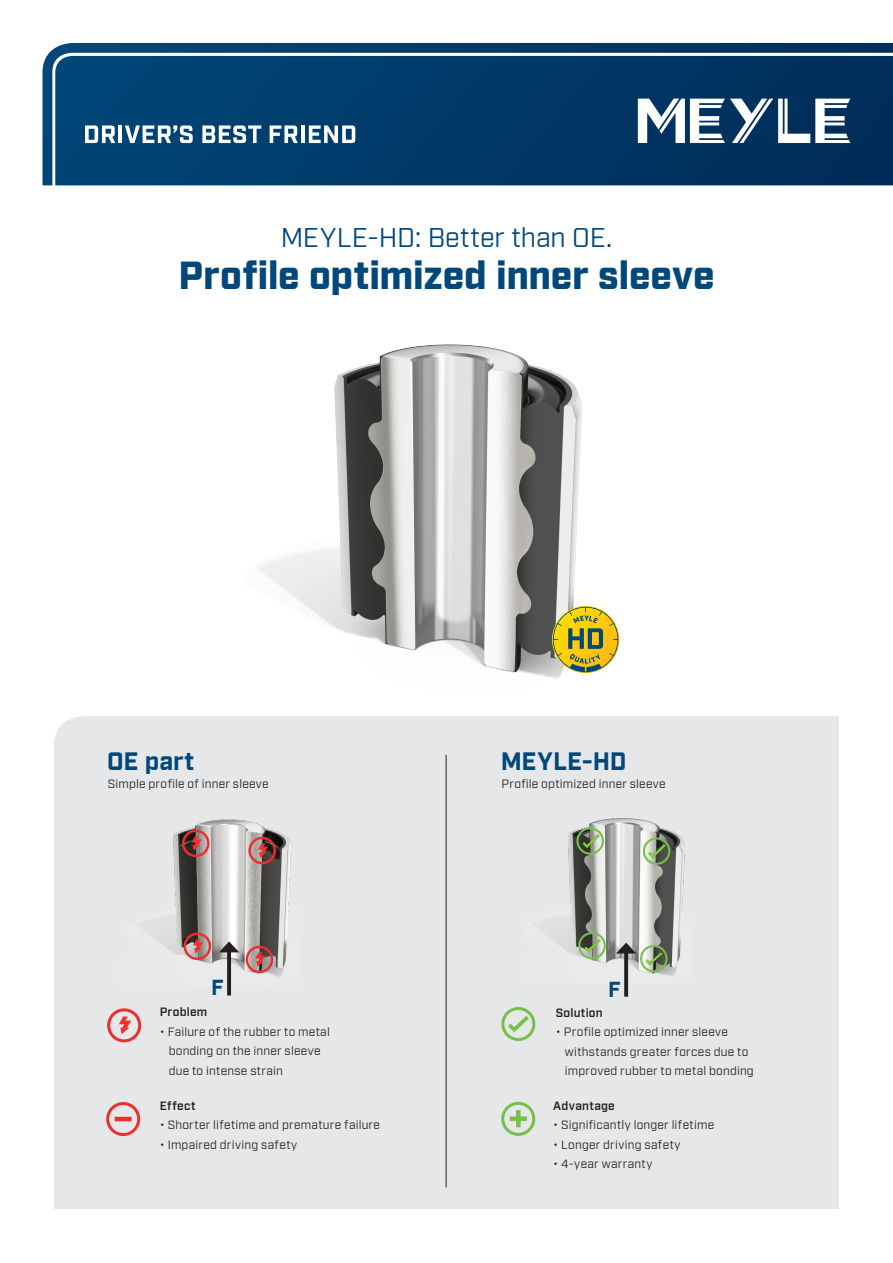
<style>
.page{position:relative;width:893px;height:1263px;background:#fff}
.page>*{position:absolute;margin:0;border:0;box-sizing:border-box;transform-origin:0 0}
.t1{font:900 39px "Industry Meyle";color:#00477a}
.t2{font:27px "Industry Meyle";letter-spacing:.005em;color:#00477a}
.t3{font:700 25.05px "Industry Meyle";letter-spacing:.005em;color:#00477a}
.t4{font:700 21.6px "Industry Meyle";color:#00477a}
.t5{font:12px/19.5px "Industry Meyle";letter-spacing:.02em;color:#231f20}
.t6{font:600 12px "Industry Meyle";letter-spacing:.025em;color:#231f20}
</style>
<div class="page">
<div style="left:54px;top:716px;width:785px;height:91px;background:#e6e7e9"></div>
<div style="left:54px;top:807px;width:785px;height:402px;background:#e6e7e9"></div>
<hr style="left:446px;top:755px;width:1px;height:432px;background:#231f20">
<div style="left:107px;top:1008px;width:34px;height:34px;border:3px solid #ee2d2d;border-radius:50%"></div>
<svg style="left:119px;top:1016px;width:12px;height:18px"></svg>
<div style="left:106px;top:1102px;width:34px;height:34px;border:3px solid #ee2d2d;border-radius:50%"></div>
<hr style="left:115px;top:1117px;width:17px;height:4px;background:#ee2d2d">
<div style="left:501px;top:1102px;width:34px;height:34px;border:3px solid #76c047;border-radius:50%"></div>
<div style="left:510px;top:1116px;width:17px;height:5px;background:#76c047"></div>
<div style="left:516px;top:1110px;width:5px;height:17px;background:#76c047"></div>
<img style="left:258px;top:344px;width:336px;height:335px">
<svg style="left:553px;top:607px;width:65px;height:65px;background:#c3b345"></svg>
<img style="left:160px;top:819px;width:132px;height:158px">
<svg style="left:227px;top:952px;width:4px;height:43px"></svg>
<svg style="left:219px;top:941px;width:20px;height:11px"></svg>
<div style="left:184px;top:932px;width:27px;height:28px;border:2px solid #ee2d2d;border-radius:50%"></div>
<svg style="left:193px;top:939px;width:10px;height:14px"></svg>
<div style="left:182px;top:830px;width:28px;height:27px;border:2px solid #ee2d2d;border-radius:50%"></div>
<svg style="left:191px;top:836px;width:11px;height:14px"></svg>
<div style="left:248px;top:837px;width:28px;height:27px;border:2px solid #ee2d2d;border-radius:50%"></div>
<svg style="left:258px;top:843px;width:10px;height:15px"></svg>
<div style="left:246px;top:946px;width:27px;height:27px;border:2px solid #ee2d2d;border-radius:50%"></div>
<svg style="left:255px;top:952px;width:10px;height:14px"></svg>
<img style="left:556px;top:818px;width:129px;height:164px">
<svg style="left:624px;top:953px;width:4px;height:44px"></svg>
<svg style="left:616px;top:943px;width:20px;height:10px"></svg>
<div style="left:578px;top:932px;width:28px;height:27px;border:2px solid #76c047;border-radius:50%"></div>
<img style="left:584px;top:939px;width:17px;height:14px">
<div style="left:576px;top:827px;width:28px;height:28px;border:2px solid #76c047;border-radius:50%"></div>
<img style="left:582px;top:834px;width:17px;height:14px">
<div style="left:643px;top:837px;width:27px;height:28px;border:2px solid #76c047;border-radius:50%"></div>
<img style="left:649px;top:845px;width:16px;height:13px">
<div style="left:640px;top:945px;width:28px;height:27px;border:2px solid #76c047;border-radius:50%"></div>
<img style="left:646px;top:952px;width:17px;height:14px">
<svg style="left:43px;top:43px;width:850px;height:142px;background:#073f6d"></svg>
<svg style="left:638px;top:99px;width:212px;height:44px"></svg>
<svg style="left:85px;top:125px;width:30px;height:18px"></svg>
<hr style="left:118px;top:125px;width:4px;height:18px;background:#fff">
<svg style="left:125px;top:125px;width:68px;height:18px"></svg>
<svg style="left:202px;top:125px;width:59px;height:18px"></svg>
<svg style="left:270px;top:125px;width:28px;height:18px"></svg>
<hr style="left:301px;top:125px;width:4px;height:18px;background:#fff">
<svg style="left:309px;top:125px;width:46px;height:18px"></svg>
<div style="left:501px;top:1007px;width:34px;height:34px;border:3px solid #76c047;border-radius:50%"></div>
<svg style="left:504px;top:1012px;width:29px;height:23px"></svg>
<h2 class="t2" style="left:281px;top:221px;width:333px">MEYLE-HD: Better than OE.</h2>
<h1 class="t1" style="left:178px;top:252px;width:538px">Profile optimized inner sleeve</h1>
<h3 class="t3" style="left:107px;top:746px;width:88px">OE part</h3>
<p class="t5" style="left:108px;top:774px;width:162px">Simple profile of inner sleeve</p>
<h3 class="t3" style="left:501px;top:746px;width:127px">MEYLE-HD</h3>
<p class="t5" style="left:501px;top:774px;width:166px">Profile optimized inner sleeve</p>
<h3 class="t4" style="left:211px;top:975px;width:14px">F</h3>
<h3 class="t4" style="left:608px;top:976px;width:14px">F</h3>
<p class="t6" style="left:160px;top:1005px;width:49px">Problem</p>
<p class="t5" style="left:169px;top:1022px;width:163px;text-indent:-9px">• Failure of the rubber to metal bonding on the inner sleeve due to intense strain</p>
<p class="t6" style="left:160px;top:1098px;width:37px">Effect</p>
<p class="t5" style="left:160px;top:1116px;width:222px">• Shorter lifetime and premature failure</p>
<p class="t5" style="left:160px;top:1135px;width:139px">• Impaired driving safety</p>
<p class="t6" style="left:556px;top:1005px;width:48px">Solution</p>
<p class="t5" style="left:565px;top:1022px;width:190px;text-indent:-9px">• Profile optimized inner sleeve withstands greater forces due to improved rubber to metal bonding</p>
<p class="t6" style="left:553px;top:1098px;width:63px">Advantage</p>
<p class="t5" style="left:553px;top:1115px;width:163px">• Significantly longer lifetime</p>
<p class="t5" style="left:553px;top:1135px;width:129px">• Longer driving safety</p>
<p class="t5" style="left:553px;top:1154px;width:101px">• 4-year warranty</p>
</div>
